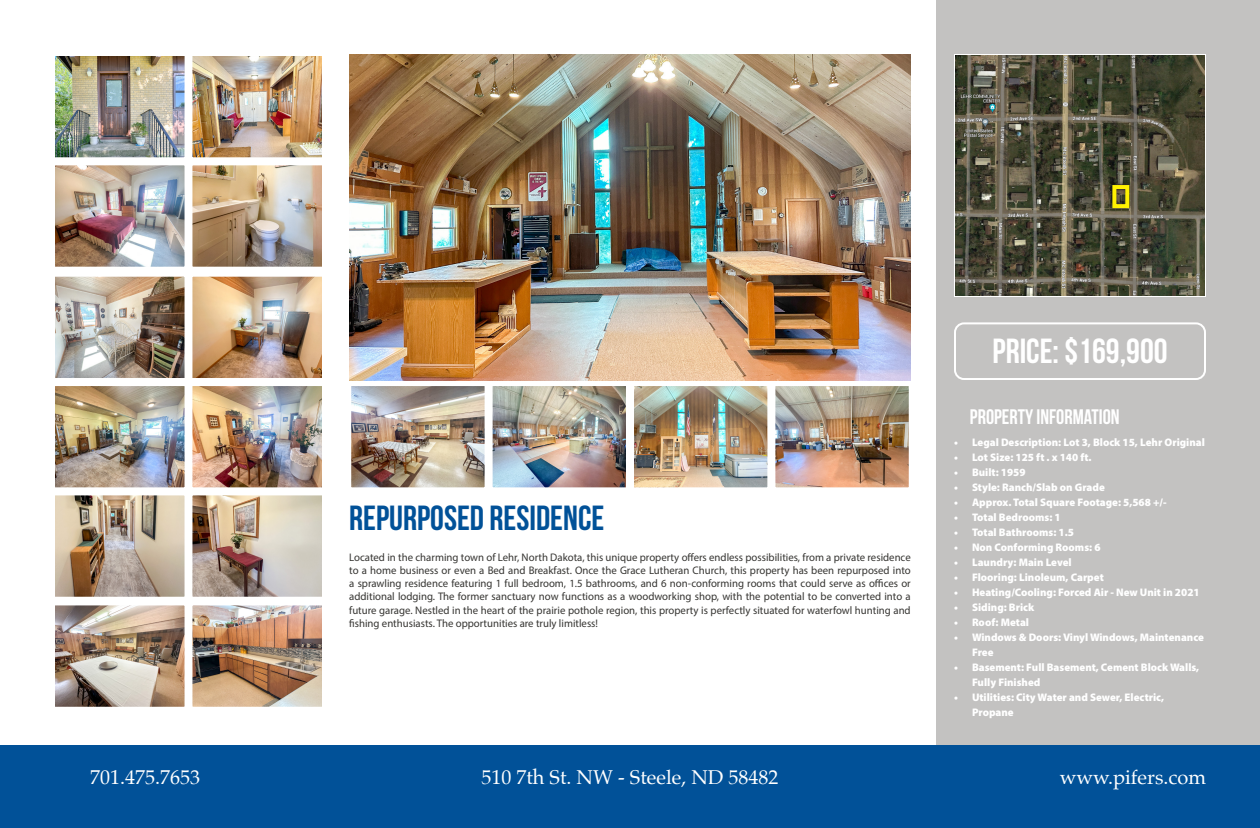
<style>
.page{position:relative;width:1260px;height:828px;background:#fff}
.page>*{position:absolute;margin:0;border:0;box-sizing:border-box;transform-origin:0 0}
.t1{font:700 34.9px "Bebas Neue";color:#015198}
.t2{font:700 34.9px "Bebas Neue";color:#fff}
.t3{font:700 21px "Bebas Neue";color:#fff}
.t4{font:20px "Palatino";color:#fff}
.t5{font:11px/13.2px "Myriad Pro";color:#363532;text-align:justify}
.t6{font:900 11px/15px "Myriad Pro";color:#fff}
</style>
<div class="page">
<div style="left:936px;top:0;width:324px;height:828px;background:#c3c2c1"></div>
<img style="left:956px;top:56px;width:248px;height:239px">
<div style="left:954px;top:54px;width:252px;height:243px;border:1px solid #fff"></div>
<img style="left:349px;top:54px;width:562px;height:326px">
<div style="left:0;top:745px;width:1260px;height:83px;background:#015198"></div>
<img style="left:56px;top:278px;width:128px;height:99px">
<div style="left:53px;top:275px;width:134px;height:105px;border:2px solid #fff"></div>
<img style="left:56px;top:57px;width:128px;height:99px">
<div style="left:53px;top:54px;width:134px;height:105px;border:2px solid #fff"></div>
<img style="left:56px;top:387px;width:128px;height:99px">
<div style="left:53px;top:384px;width:134px;height:105px;border:2px solid #fff"></div>
<img style="left:352px;top:387px;width:132px;height:99px">
<div style="left:349px;top:384px;width:138px;height:105px;border:2px solid #fff"></div>
<img style="left:635px;top:387px;width:131px;height:99px">
<div style="left:632px;top:384px;width:137px;height:105px;border:2px solid #fff"></div>
<img style="left:193px;top:166px;width:128px;height:100px">
<div style="left:190px;top:163px;width:134px;height:106px;border:2px solid #fff"></div>
<img style="left:56px;top:496px;width:128px;height:100px">
<div style="left:53px;top:493px;width:134px;height:106px;border:2px solid #fff"></div>
<img style="left:56px;top:606px;width:128px;height:100px">
<div style="left:53px;top:603px;width:134px;height:106px;border:2px solid #fff"></div>
<img style="left:193px;top:278px;width:128px;height:99px">
<div style="left:190px;top:275px;width:134px;height:105px;border:2px solid #fff"></div>
<img style="left:193px;top:57px;width:128px;height:99px">
<div style="left:190px;top:54px;width:134px;height:105px;border:2px solid #fff"></div>
<img style="left:193px;top:387px;width:128px;height:99px">
<div style="left:190px;top:384px;width:134px;height:105px;border:2px solid #fff"></div>
<img style="left:494px;top:387px;width:131px;height:99px">
<div style="left:491px;top:384px;width:137px;height:105px;border:2px solid #fff"></div>
<img style="left:776px;top:387px;width:132px;height:99px">
<div style="left:773px;top:384px;width:138px;height:105px;border:2px solid #fff"></div>
<img style="left:56px;top:166px;width:128px;height:100px">
<div style="left:53px;top:163px;width:134px;height:106px;border:2px solid #fff"></div>
<img style="left:193px;top:496px;width:128px;height:100px">
<div style="left:190px;top:493px;width:134px;height:106px;border:2px solid #fff"></div>
<img style="left:193px;top:606px;width:128px;height:100px">
<div style="left:190px;top:603px;width:134px;height:106px;border:2px solid #fff"></div>
<div style="left:1107px;top:180px;width:28px;height:33px;background:#231f20;opacity:.86"></div>
<div style="left:1112px;top:185px;width:17px;height:23px;border:4px solid #fff101"></div>
<div style="left:954px;top:322px;width:252px;height:58px;border:2px solid #fff;border-radius:9px"></div>
<p class="t1" style="left:349px;top:499px;width:257px">REPURPOSED RESIDENCE</p>
<p class="t5" style="left:349px;top:550px;width:563px">Located in the charming town of Lehr, North Dakota, this unique property offers endless possibilities, from a private residence to a home business or even a Bed and Breakfast. Once the Grace Lutheran Church, this property has been repurposed into a sprawling residence featuring 1 full bedroom, 1.5 bathrooms, and 6 non-conforming rooms that could serve as offices or additional lodging. The former sanctuary now functions as a woodworking shop, with the potential to be converted into a future garage. Nestled in the heart of the prairie pothole region, this property is perfectly situated for waterfowl hunting and fishing enthusiasts. The opportunities are truly limitless!</p>
<p class="t2" style="left:992px;top:332px;width:177px">PRICE: $169,900</p>
<p class="t3" style="left:970px;top:405px;width:151px">PROPERTY INFORMATION</p>
<p class="t6" style="left:954px;top:434px;width:252px">• Legal Description: Lot 3, Block 15, Lehr Original</p>
<p class="t6" style="left:954px;top:449px;width:139px">• Lot Size: 125 ft . x 140 ft.</p>
<p class="t6" style="left:954px;top:464px;width:73px">• Built: 1959</p>
<p class="t6" style="left:954px;top:479px;width:152px">• Style: Ranch/Slab on Grade</p>
<p class="t6" style="left:954px;top:494px;width:214px">• Approx. Total Square Footage: 5,568 +/-</p>
<p class="t6" style="left:954px;top:509px;width:108px">• Total Bedrooms: 1</p>
<p class="t6" style="left:954px;top:524px;width:121px">• Total Bathrooms: 1.5</p>
<p class="t6" style="left:954px;top:539px;width:148px">• Non Conforming Rooms: 6</p>
<p class="t6" style="left:954px;top:554px;width:119px">• Laundry: Main Level</p>
<p class="t6" style="left:954px;top:569px;width:151px">• Flooring: Linoleum, Carpet</p>
<p class="t6" style="left:954px;top:584px;width:247px">• Heating/Cooling: Forced Air - New Unit in 2021</p>
<p class="t6" style="left:954px;top:599px;width:82px">• Siding: Brick</p>
<p class="t6" style="left:954px;top:614px;width:77px">• Roof: Metal</p>
<p class="t6" style="left:972px;top:629px;width:233px;text-indent:-18px">• Windows &amp; Doors: Vinyl Windows, Maintenance<br>Free</p>
<p class="t6" style="left:972px;top:659px;width:229px;text-indent:-18px">• Basement: Full Basement, Cement Block Walls,<br>Fully Finished</p>
<p class="t6" style="left:972px;top:689px;width:194px;text-indent:-18px">• Utilities: City Water and Sewer, Electric,<br>Propane</p>
<p class="t4" style="left:90px;top:761px;width:112px">701.475.7653</p>
<p class="t4" style="left:481px;top:761px;width:299px">510 7th St. NW - Steele, ND 58482</p>
<p class="t4" style="left:1060px;top:761px;width:148px">www.pifers.com</p>
</div>
